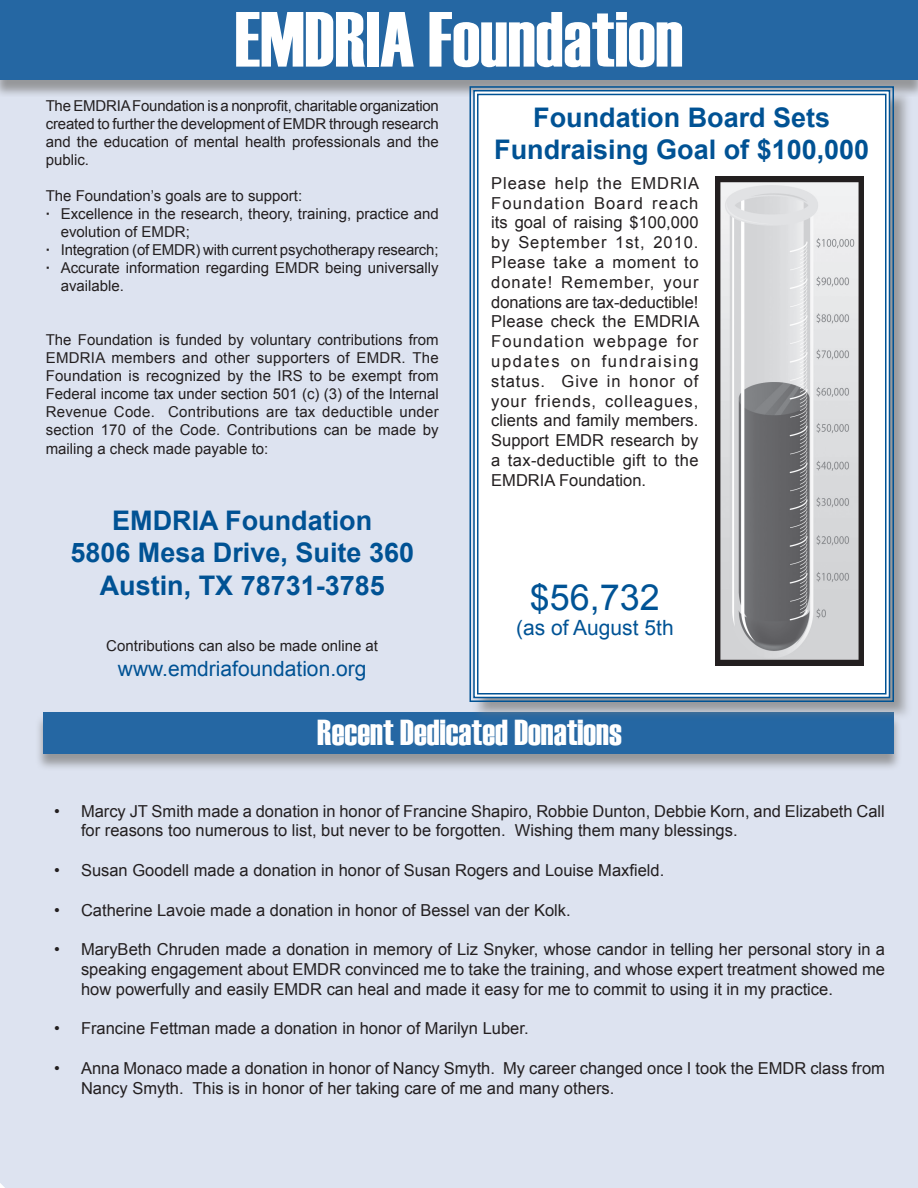
<style>
.page{position:relative;width:918px;height:1188px;background:#fff}
.page>*{position:absolute;margin:0;border:0;box-sizing:border-box;transform-origin:0 0}
.t1{font:78px "Haettenschweiler";color:#fff}
.t2{font:36px "Haettenschweiler";color:#fff}
.City{font:36px "Arial";color:#005395}
.City-2{font:700 27px "Arial";color:#005294}
.t3{font:21px "Arial";color:#005294}
.City-3{font:21px "Arial";color:#005395}
.t4{font:16.5px/19.8px "Arial";color:#231f20}
.t5{font:15px/18.1px "Arial";color:#231f20;text-align:justify}
.s1{font-weight:700}
</style>
<div class="page">
<div style="left:0;top:97px;width:918px;height:1091px;background:#dde3f0"></div>
<div style="left:35px;top:713px;width:867px;height:58px;background:#7f7f7f;opacity:.75"></div>
<div style="left:43px;top:712px;width:851px;height:41px;background:#2567a3"></div>
<div style="left:0;top:2px;width:918px;height:95px;background:#7f7f7f;opacity:.75"></div>
<div style="left:0;top:0;width:918px;height:80px;background:#2567a3"></div>
<div style="left:472px;top:88px;width:440px;height:633px;background:#7f7f7f;opacity:.75"></div>
<svg style="left:469px;top:85px;width:426px;height:618px"></svg>
<div style="left:473px;top:90px;width:417px;height:608px;border:2px solid #005294"></div>
<div style="left:477px;top:94px;width:410px;height:601px;border:2px solid #005294"></div>
<img style="left:716px;top:176px;width:148px;height:490px">
<p class="t1" style="left:235px;top:-14px;width:450px">EMDRIA Foundation</p>
<p class="t5" style="left:46px;top:97px;width:395px">The EMDRIA Foundation is a nonprofit, charitable organization created to further the development of EMDR through research and the education of mental health professionals and the public.</p>
<p class="t5" style="left:46px;top:187px;width:258px">The Foundation’s goals are to support:</p>
<p class="t5" style="left:61px;top:205px;width:379px;text-indent:-15px"><span class="s1">·</span> Excellence in the research, theory, training, practice and evolution of EMDR;</p>
<p class="t5" style="left:46px;top:241px;width:394px"><span class="s1">·</span> Integration (of EMDR) with current psychotherapy research;</p>
<p class="t5" style="left:61px;top:259px;width:379px;text-indent:-15px"><span class="s1">·</span> Accurate information regarding EMDR being universally available.</p>
<p class="t5" style="left:46px;top:331px;width:395px">The Foundation is funded by voluntary contributions from EMDRIA members and other supporters of EMDR. The Foundation is recognized by the IRS to be exempt from Federal income tax under section 501 (c) (3) of the Internal Revenue Code. Contributions are tax deductible under section 170 of the Code. Contributions can be made by mailing a check made payable to:</p>
<p class="City-2" style="left:112px;top:503px;width:261px">EMDRIA Foundation</p>
<p class="City-2" style="left:70px;top:535px;width:345px">5806 Mesa Drive, Suite 360</p>
<p class="City-2" style="left:100px;top:567px;width:287px">Austin, TX 78731-3785</p>
<p class="t5" style="left:106px;top:636px;width:273px">Contributions can also be made online at</p>
<p class="t3" style="left:118px;top:655px;width:250px">www.emdriafoundation.org</p>
<p class="City-2" style="left:533px;top:100px;width:299px">Foundation Board Sets</p>
<p class="City-2" style="left:494px;top:132px;width:377px">Fundraising Goal of $100,000</p>
<p class="t4" style="left:491px;top:173px;width:210px;text-align:justify">Please help the EMDRIA Foundation Board reach its goal of raising $100,000 by September 1st, 2010.<br>Please take a moment to donate! Remember, your donations are tax-deductible!<br>Please check the EMDRIA Foundation webpage for updates on fundraising status. Give in honor of your friends, colleagues, clients and family members.<br>Support EMDR research by a tax-deductible gift to the EMDRIA Foundation.</p>
<p class="City" style="left:530px;top:574px;width:132px">$56,732</p>
<p class="City-3" style="left:516px;top:614px;width:159px">(as of August 5th</p>
<p class="t2" style="left:317px;top:708px;width:306px">Recent Dedicated Donations</p>
<p class="t4" style="left:81px;top:801px;width:805px;text-indent:-27px">• Marcy JT Smith made a donation in honor of Francine Shapiro, Robbie Dunton, Debbie Korn, and Elizabeth Call for reasons too numerous to list, but never to be forgotten. Wishing them many blessings.</p>
<p class="t4" style="left:54px;top:860px;width:612px">• Susan Goodell made a donation in honor of Susan Rogers and Louise Maxfield.</p>
<p class="t4" style="left:54px;top:900px;width:518px">• Catherine Lavoie made a donation in honor of Bessel van der Kolk.</p>
<p class="t4" style="left:81px;top:940px;width:805px;text-align:justify;text-indent:-27px">• MaryBeth Chruden made a donation in memory of Liz Snyker, whose candor in telling her personal story in a speaking engagement about EMDR convinced me to take the training, and whose expert treatment showed me how powerfully and easily EMDR can heal and made it easy for me to commit to using it in my practice.</p>
<p class="t4" style="left:54px;top:1019px;width:476px">• Francine Fettman made a donation in honor of Marilyn Luber.</p>
<p class="t4" style="left:81px;top:1058px;width:805px;text-indent:-27px">• Anna Monaco made a donation in honor of Nancy Smyth. My career changed once I took the EMDR class from<br>Nancy Smyth. This is in honor of her taking care of me and many others.</p>
</div>
